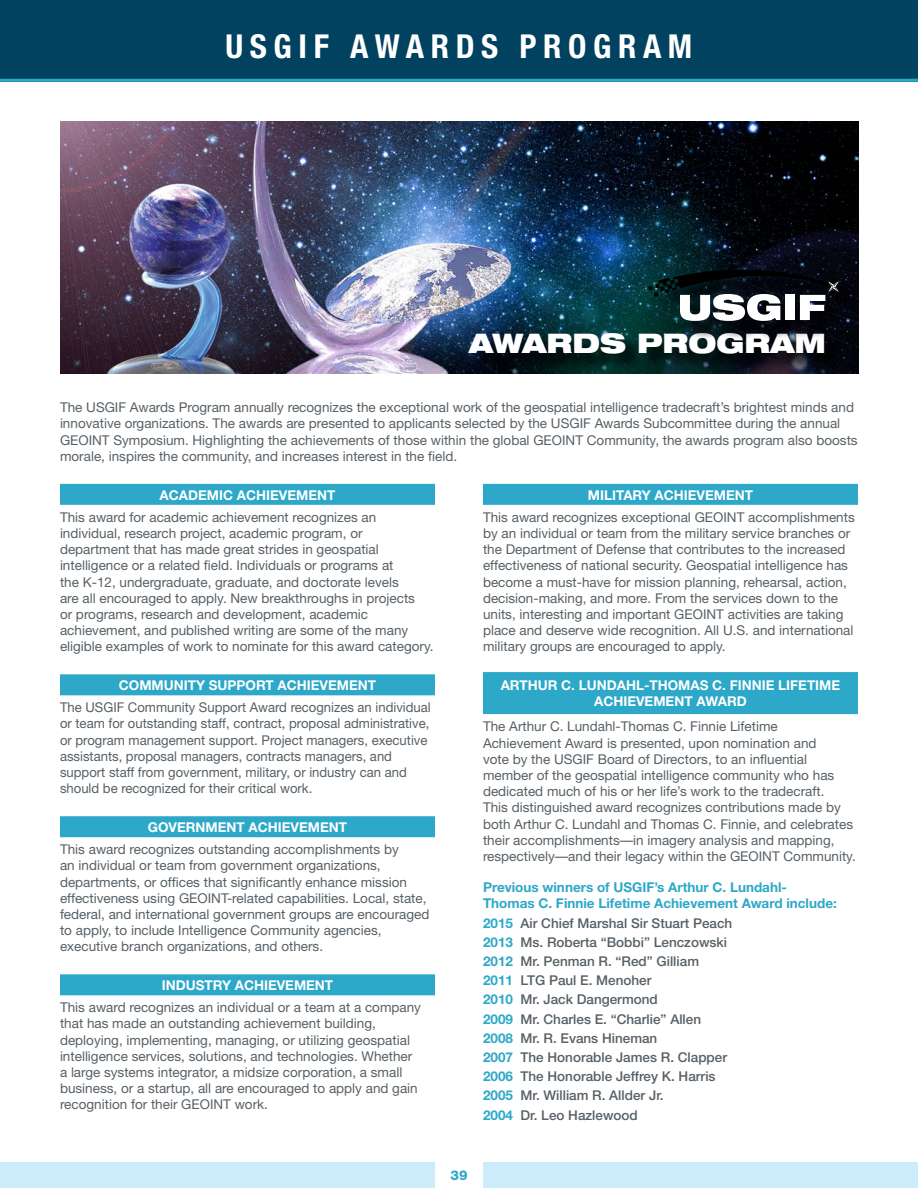
<style>
.page{position:relative;width:918px;height:1188px;background:#fff}
.page>*{position:absolute;margin:0;border:0;box-sizing:border-box;transform-origin:0 0}
.page_title{font:700 condensed 33px "Helvetica Neue";letter-spacing:.2em;color:#fff}
.t1{font:900 expanded 27px "Helvetica Neue";color:#fff}
.text{font:13.5px/16.2px "Helvetica Neue";color:#576066}
.text-2{font:500 13.5px "Helvetica Neue";color:#576066}
.award_name{font:700 13.5px/16.2px "Helvetica Neue";color:#fff;text-align:center}
.text-3{font:700 13.5px/16.2px "Helvetica Neue";color:#2ea8c8}
.t2{font:800 13.5px "Helvetica Neue";color:#2ea8c8}
.s1{font-weight:700;color:#2ea8c8}
</style>
<div class="page">
<div style="left:0;top:1162px;width:434px;height:26px;background:#ccecfc"></div>
<div style="left:484px;top:1162px;width:434px;height:26px;background:#ccecfc"></div>
<div style="left:0;top:0;width:918px;height:82px;background:#00425f"></div>
<hr style="left:0;top:79px;width:918px;height:3px;background:#2ea8c8">
<div style="left:60px;top:484px;width:375px;height:21px;background:#2ea8c8"></div>
<div style="left:60px;top:674px;width:375px;height:21px;background:#2ea8c8"></div>
<div style="left:60px;top:816px;width:375px;height:21px;background:#2ea8c8"></div>
<div style="left:60px;top:974px;width:375px;height:21px;background:#2ea8c8"></div>
<div style="left:483px;top:484px;width:375px;height:21px;background:#2ea8c8"></div>
<div style="left:483px;top:672px;width:375px;height:42px;background:#2ea8c8"></div>
<img style="left:60px;top:122px;width:798px;height:252px">
<div style="left:472px;top:335px;width:371px;height:37px;background:#000;opacity:.75"></div>
<div style="left:651px;top:272px;width:210px;height:67px;background:#000;opacity:.75"></div>
<svg style="left:648px;top:260px;width:197px;height:61px"></svg>
<p class="page_title" style="left:226px;top:27px;width:468px">USGIF AWARDS PROGRAM</p>
<p class="t1" style="left:469px;top:325px;width:358px">AWARDS PROGRAM</p>
<p class="text" style="left:60px;top:399px;width:799px">The USGIF Awards Program annually recognizes the exceptional work of the geospatial intelligence tradecraft’s brightest minds and innovative organizations. The awards are presented to applicants selected by the USGIF Awards Subcommittee during the annual GEOINT Symposium. Highlighting the achievements of those within the global GEOINT Community, the awards program also boosts morale, inspires the community, and increases interest in the field.</p>
<p class="award_name" style="left:160px;top:486px;width:177px">ACADEMIC ACHIEVEMENT</p>
<p class="text" style="left:60px;top:509px;width:373px">This award for academic achievement recognizes an individual, research project, academic program, or department that has made great strides in geospatial intelligence or a related field. Individuals or programs at<br>the K-12, undergraduate, graduate, and doctorate levels<br>are all encouraged to apply. New breakthroughs in projects<br>or programs, research and development, academic achievement, and published writing are some of the many eligible examples of work to nominate for this award category.</p>
<p class="award_name" style="left:119px;top:677px;width:259px">COMMUNITY SUPPORT ACHIEVEMENT</p>
<p class="text" style="left:60px;top:699px;width:372px">The USGIF Community Support Award recognizes an individual or team for outstanding staff, contract, proposal administrative, or program management support. Project managers, executive assistants, proposal managers, contracts managers, and support staff from government, military, or industry can and should be recognized for their critical work.</p>
<p class="award_name" style="left:148px;top:819px;width:201px">GOVERNMENT ACHIEVEMENT</p>
<p class="text" style="left:60px;top:841px;width:371px">This award recognizes outstanding accomplishments by<br>an individual or team from government organizations, departments, or offices that significantly enhance mission effectiveness using GEOINT-related capabilities. Local, state, federal, and international government groups are encouraged to apply, to include Intelligence Community agencies, executive branch organizations, and others.</p>
<p class="award_name" style="left:162px;top:977px;width:173px">INDUSTRY ACHIEVEMENT</p>
<p class="text" style="left:60px;top:999px;width:363px">This award recognizes an individual or a team at a company that has made an outstanding achievement building, deploying, implementing, managing, or utilizing geospatial intelligence services, solutions, and technologies. Whether a large systems integrator, a midsize corporation, a small business, or a startup, all are encouraged to apply and gain recognition for their GEOINT work.</p>
<p class="award_name" style="left:588px;top:486px;width:167px">MILITARY ACHIEVEMENT</p>
<p class="text" style="left:483px;top:509px;width:373px">This award recognizes exceptional GEOINT accomplishments by an individual or team from the military service branches or the Department of Defense that contributes to the increased effectiveness of national security. Geospatial intelligence has become a must-have for mission planning, rehearsal, action, decision-making, and more. From the services down to the units, interesting and important GEOINT activities are taking place and deserve wide recognition. All U.S. and international military groups are encouraged to apply.</p>
<p class="award_name" style="left:501px;top:677px;width:341px">ARTHUR C. LUNDAHL-THOMAS C. FINNIE LIFETIME<br>ACHIEVEMENT AWARD</p>
<p class="text" style="left:483px;top:718px;width:372px">The Arthur C. Lundahl-Thomas C. Finnie Lifetime Achievement Award is presented, upon nomination and<br>vote by the USGIF Board of Directors, to an influential member of the geospatial intelligence community who has dedicated much of his or her life’s work to the tradecraft.<br>This distinguished award recognizes contributions made by both Arthur C. Lundahl and Thomas C. Finnie, and celebrates their accomplishments—in imagery analysis and mapping, respectively—and their legacy within the GEOINT Community.</p>
<p class="text-3" style="left:483px;top:879px;width:355px">Previous winners of USGIF’s Arthur C. Lundahl-<br>Thomas C. Finnie Lifetime Achievement Award include:</p>
<p class="text-2" style="left:483px;top:915px;width:251px"><span class="s1">2015</span> Air Chief Marshal Sir Stuart Peach</p>
<p class="text-2" style="left:483px;top:934px;width:246px"><span class="s1">2013</span> Ms. Roberta “Bobbi” Lenczowski</p>
<p class="text-2" style="left:483px;top:953px;width:218px"><span class="s1">2012</span> Mr. Penman R. “Red” Gilliam</p>
<p class="text-2" style="left:483px;top:972px;width:170px"><span class="s1">2011</span> LTG Paul E. Menoher</p>
<p class="text-2" style="left:483px;top:992px;width:176px"><span class="s1">2010</span> Mr. Jack Dangermond</p>
<p class="text-2" style="left:483px;top:1011px;width:220px"><span class="s1">2009</span> Mr. Charles E. “Charlie” Allen</p>
<p class="text-2" style="left:483px;top:1030px;width:176px"><span class="s1">2008</span> Mr. R. Evans Hineman</p>
<p class="text-2" style="left:483px;top:1049px;width:246px"><span class="s1">2007</span> The Honorable James R. Clapper</p>
<p class="text-2" style="left:483px;top:1068px;width:234px"><span class="s1">2006</span> The Honorable Jeffrey K. Harris</p>
<p class="text-2" style="left:483px;top:1088px;width:182px"><span class="s1">2005</span> Mr. William R. Allder Jr.</p>
<p class="text-2" style="left:483px;top:1107px;width:156px"><span class="s1">2004</span> Dr. Leo Hazlewood</p>
<p class="t2" style="left:450px;top:1167px;width:19px">39</p>
</div>
